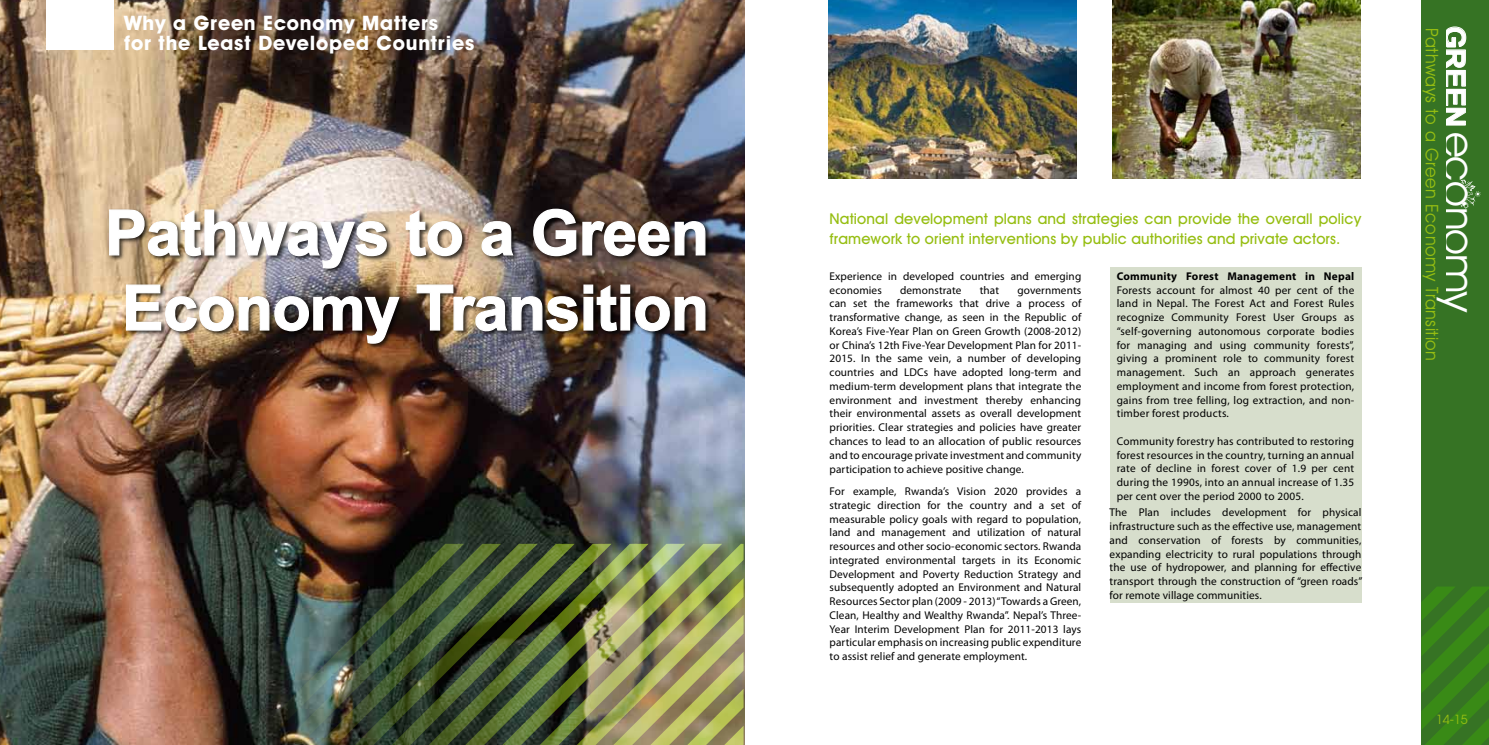
<style>
.page{position:relative;width:1489px;height:745px;background:#fff}
.page>*{position:absolute;margin:0;border:0;box-sizing:border-box;transform-origin:0 0}
.t1{font:700 62.5px/75px "Arial";letter-spacing:-.01em;color:#fff}
.t2{font:42.5px "Avant Garde IT Cby BT";letter-spacing:-.03em;color:#fff}
.t3{font:700 29.62px "Arial";letter-spacing:-.03em;color:#fff}
.t4{font:700 20px/20px "Avant Garde IT Cby BT";letter-spacing:.04em;color:#fff}
.t5{font:17.5px "Avant Garde IT Cby BT";letter-spacing:.03em;color:#96be12}
.t6{font:500 15px/20px "Avant Garde IT Cby BT";letter-spacing:.01em;color:#96be12}
.t7{font:12.5px "Avant Garde";color:#96be12}
.t8{font:11.25px/13.8px "Myriad Pro";letter-spacing:.01em;color:#000;text-align:justify}
.t9{font:700 11.25px "Myriad Pro";letter-spacing:.02em;color:#000}
</style>
<div class="page">
<img style="left:0;top:0;width:744px;height:543px">
<div style="left:46px;top:0;width:67px;height:50px;background:#fff"></div>
<img style="left:0;top:543px;width:745px;height:201px">
<div style="left:108px;top:207px;width:603px;height:143px;background:#000;opacity:.75"></div>
<img style="left:108px;top:209px;width:279px;height:60px">
<svg style="left:405px;top:209px;width:58px;height:48px;background:#a39280"></svg>
<svg style="left:481px;top:220px;width:33px;height:37px"></svg>
<svg style="left:532px;top:208px;width:174px;height:49px;background:#504542"></svg>
<img style="left:125px;top:284px;width:275px;height:60px">
<img style="left:416px;top:284px;width:290px;height:48px">
<div style="left:1109px;top:268px;width:252px;height:334px;background:#d7decc"></div>
<img style="left:828px;top:0;width:248px;height:178px">
<img style="left:1112px;top:0;width:247px;height:178px">
<div style="left:1421px;top:0;width:67px;height:744px;background:#367324"></div>
<svg style="left:1446px;top:26px;width:20px;height:100px"></svg>
<svg style="left:1460px;top:179px;width:20px;height:29px"></svg>
<svg style="left:1421px;top:587px;width:67px;height:157px"></svg>
<h3 class="t4" style="left:124px;top:13px;width:352px">Why a Green Economy Matters<br>for the Least Developed Countries</h3>
<h1 class="t1" style="left:105px;top:197px;width:605px">Pathways to a Green<br>Economy Transition</h1>
<h3 class="t6" style="left:829px;top:209px;width:533px">National development plans and strategies can provide the overall policy framework to orient interventions by public authorities and private actors.</h3>
<p class="t9" style="left:1116px;top:268px;width:239px">Community Forest Management in Nepal</p>
<p class="t8" style="left:1116px;top:282px;width:239px">Forests account for almost 40 per cent of the land in Nepal. The Forest Act and Forest Rules recognize Community Forest User Groups as “self-governing autonomous corporate bodies for managing and using community forests”, giving a prominent role to community forest management. Such an approach generates employment and income from forest protection, gains from tree felling, log extraction, and non&shy;timber forest products.</p>
<p class="t8" style="left:1116px;top:434px;width:239px">Community forestry has contributed to restoring forest resources in the country, turning an annual rate of decline in forest cover of 1.9 per cent during the 1990s, into an annual increase of 1.35 per cent over the period 2000 to 2005.</p>
<p class="t8" style="left:1109px;top:505px;width:254px">The Plan includes development for physical infrastructure such as the effective use, management and conservation of forests by communities, expanding electricity to rural populations through the use of hydropower, and planning for effective transport through the construction of “green roads” for remote village communities.</p>
<p class="t8" style="left:829px;top:269px;width:253px">Experience in developed countries and emerging economies</p>
<p class="t8" style="left:900px;top:282px;width:63px">demonstrate</p>
<p class="t8" style="left:979px;top:282px;width:21px">that</p>
<p class="t8" style="left:829px;top:282px;width:253px;text-indent:188px">governments can set the frameworks that drive a process of transformative change, as seen in the Republic of Korea’s Five-Year Plan on Green Growth (2008-2012) or China’s 12th Five-Year Development Plan for 2011- 2015. In the same vein, a number of developing countries and LDCs have adopted long-term and medium-term development plans that integrate the environment and investment thereby enhancing their environmental assets as overall development priorities. Clear strategies and policies have greater chances to lead to an allocation of public resources and to encourage private investment and community participation to achieve positive change.</p>
<p class="t8" style="left:829px;top:484px;width:253px">For example, Rwanda’s Vision 2020 provides a strategic direction for the country and a set of measurable policy goals with regard to population, land and management and utilization of natural resources and other socio-economic sectors. Rwanda integrated environmental targets in its Economic Development and Poverty Reduction Strategy and subsequently adopted an Environment and Natural Resources Sector plan (2009 - 2013) “Towards a Green, Clean, Healthy and Wealthy Rwanda”. Nepal’s Three-Year Interim Development Plan for 2011-2013 lays particular emphasis on increasing public expenditure to assist relief and generate employment.</p>
<h3 class="t3" style="left:1474px;top:26px;width:103px;rotate:90deg">GREEN</h3>
<h3 class="t5" style="left:1442px;top:28px;width:334px;rotate:90deg">Pathways to a Green Economy Transition</h3>
<h2 class="t2" style="left:1484px;top:132px;width:183px;rotate:90deg">economy</h2>
<p class="t7" style="left:1435px;top:711px;width:33px">14-15</p>
</div>
